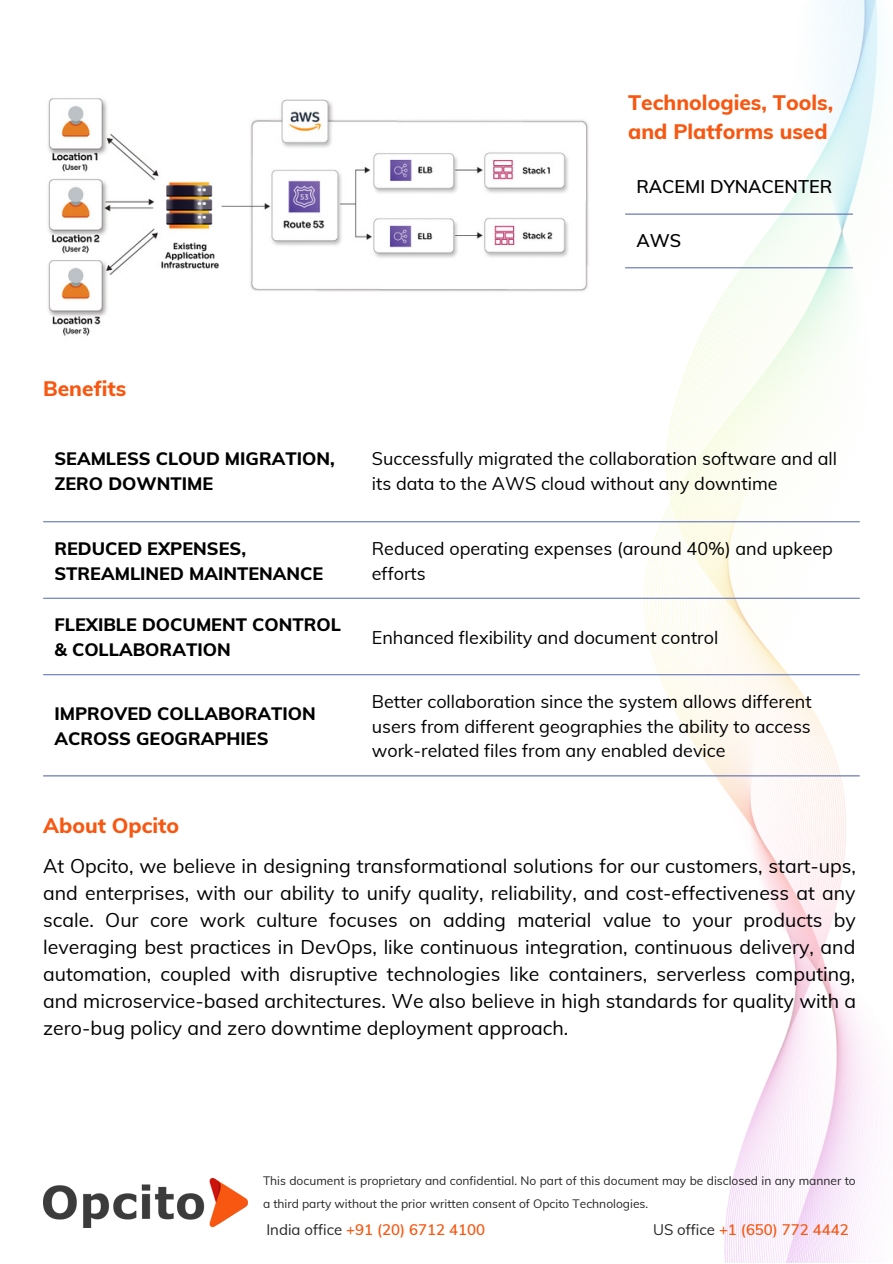
<style>
.page{position:relative;width:893px;height:1264px;background:#fff}
.page>*{position:absolute;margin:0;border:0;box-sizing:border-box;transform-origin:0 0}
.t1{font:800 21px "Muli";color:#f75710}
.t2{font:19.5px/27px "Muli";color:#000;text-align:justify}
.t3{font:18px/24.8px "Muli";color:#000001}
.t4{font:800 18px/24.8px "Muli";color:#000001}
.t5{font:600 18px "Muli";color:#000001}
.t6{font:600 15px "Muli";color:#f65710}
.t7{font:12px/23px "Muli";color:#252525}
.s1{font-weight:400;color:#252525}
</style>
<div class="page">
<img style="left:48px;top:98px;width:541px;height:238px">
<img style="left:603px;top:0;width:276px;height:1262px">
<hr style="left:43px;top:521px;width:816px;height:1px;background:#7081c0">
<hr style="left:43px;top:597px;width:816px;height:2px;background:#7081c0">
<hr style="left:43px;top:674px;width:816px;height:1px;background:#7081c0">
<hr style="left:43px;top:775px;width:816px;height:1px;background:#7081c0">
<img style="left:43px;top:1178px;width:205px;height:49px">
<hr style="left:625px;top:213px;width:227px;height:2px;background:#7081c0">
<hr style="left:625px;top:267px;width:227px;height:1px;background:#7081c0">
<p class="t1" style="left:628px;top:88px;width:206px">Technologies, Tools,</p>
<p class="t1" style="left:628px;top:118px;width:201px">and Platforms used</p>
<p class="t5" style="left:636px;top:175px;width:197px">RACEMI DYNACENTER</p>
<p class="t1" style="left:43px;top:375px;width:85px">Benefits</p>
<p class="t5" style="left:636px;top:229px;width:46px">AWS</p>
<p class="t4" style="left:54px;top:446px;width:282px">SEAMLESS CLOUD MIGRATION,<br>ZERO DOWNTIME</p>
<p class="t3" style="left:372px;top:446px;width:467px">Successfully migrated the collaboration software and all its data to the AWS cloud without any downtime</p>
<p class="t4" style="left:54px;top:536px;width:270px">REDUCED EXPENSES,<br>STREAMLINED MAINTENANCE</p>
<p class="t3" style="left:372px;top:536px;width:462px">Reduced operating expenses (around 40%) and upkeep efforts</p>
<p class="t4" style="left:54px;top:612px;width:288px">FLEXIBLE DOCUMENT CONTROL &amp; COLLABORATION</p>
<p class="t3" style="left:372px;top:624px;width:348px">Enhanced flexibility and document control</p>
<p class="t4" style="left:54px;top:701px;width:263px">IMPROVED COLLABORATION<br>ACROSS GEOGRAPHIES</p>
<p class="t1" style="left:43px;top:811px;width:138px">About Opcito</p>
<p class="t3" style="left:372px;top:688px;width:441px;text-align:justify">Better collaboration since the system allows different users from different geographies the ability to access work-related files from any enabled device</p>
<p class="t2" style="left:43px;top:851px;width:814px">At Opcito, we believe in designing transformational solutions for our customers, start-ups, and enterprises, with our ability to unify quality, reliability, and cost-effectiveness at any scale. Our core work culture focuses on adding material value to your products by leveraging best practices in DevOps, like continuous integration, continuous delivery, and automation, coupled with disruptive technologies like containers, serverless computing, and microservice-based architectures. We also believe in high standards for quality with a zero-bug policy and zero downtime deployment approach.</p>
<p class="t7" style="left:263px;top:1168px;width:594px">This document is proprietary and confidential. No part of this document may be disclosed in any manner to a third party without the prior written consent of Opcito Technologies.</p>
<p class="t6" style="left:266px;top:1219px;width:220px"><span class="s1">India office</span> +91 (20) 6712 4100</p>
<p class="t6" style="left:653px;top:1219px;width:197px"><span class="s1">US office</span> +1 (650) 772 4442</p>
</div>
